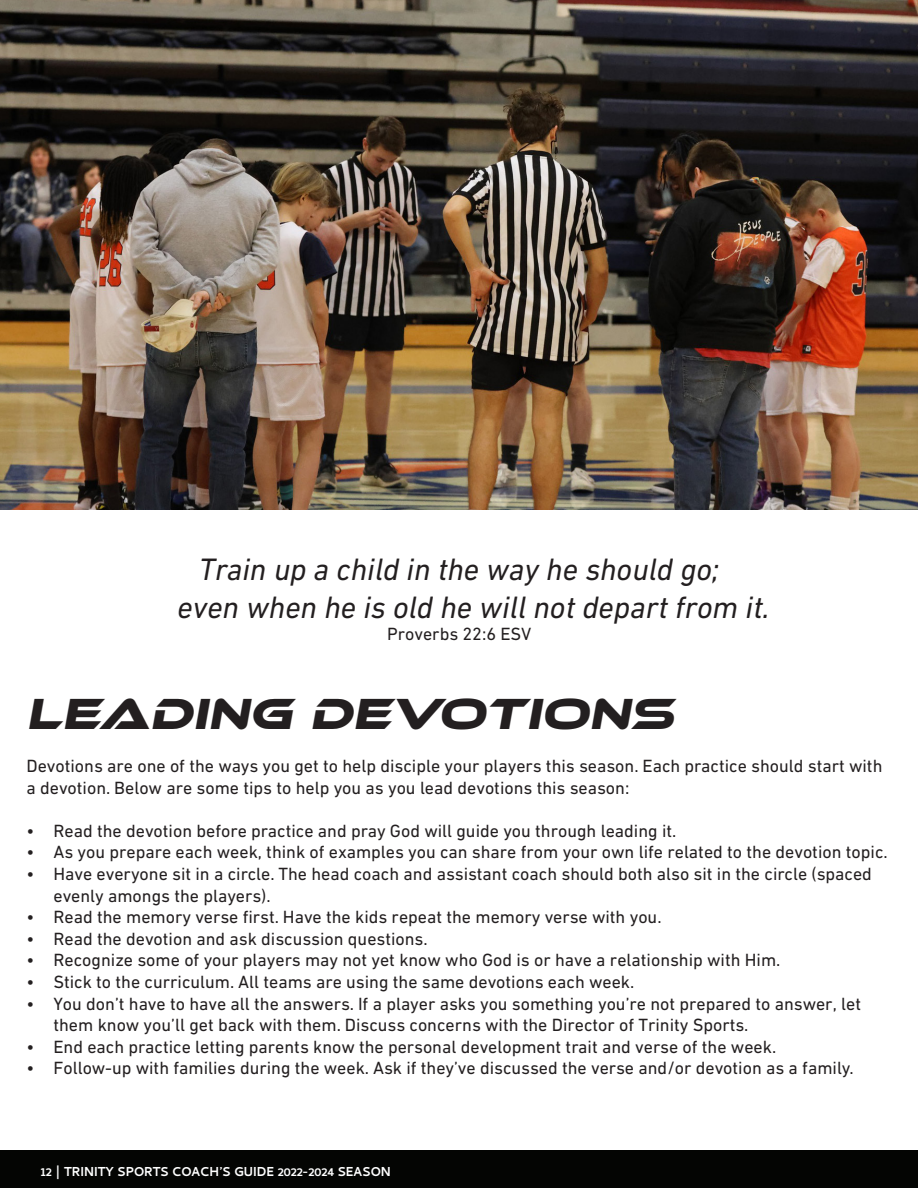
<style>
.page{position:relative;width:918px;height:1188px;background:#fff}
.page>*{position:absolute;margin:0;border:0;box-sizing:border-box;transform-origin:0 0}
.HEADERS__ETHNOCENTRIC{font:italic 45px "Ethnocentric Rg";color:#231f20}
.Body_Copy{font:italic 31.5px "DIN Next CYR";color:#231f20}
.Body_Copy-2{font:18px/21.6px "DIN Next CYR";color:#231f20}
.t1{font:700 16.5px "Cambay Devanagari";color:#fff}
</style>
<div class="page">
<div style="left:0;top:1150px;width:918px;height:38px;background:#040503"></div>
<img style="left:0;top:0;width:918px;height:510px">
<p class="Body_Copy" style="left:199px;top:552px;width:522px">Train up a child in the way he should go;</p>
<p class="Body_Copy" style="left:178px;top:589px;width:594px">even when he is old he will not depart from it.</p>
<p class="Body_Copy-2" style="left:387px;top:623px;width:146px">Proverbs 22:6 ESV</p>
<p class="HEADERS__ETHNOCENTRIC" style="left:26px;top:687px;width:649px">LEADING DEVOTIONS</p>
<p class="Body_Copy-2" style="left:26px;top:755px;width:857px">Devotions are one of the ways you get to help disciple your players this season. Each practice should start with a devotion. Below are some tips to help you as you lead devotions this season:</p>
<p class="Body_Copy-2" style="left:26px;top:820px;width:652px">• Read the devotion before practice and pray God will guide you through leading it.</p>
<p class="Body_Copy-2" style="left:26px;top:841px;width:863px">• As you prepare each week, think of examples you can share from your own life related to the devotion topic.</p>
<p class="Body_Copy-2" style="left:53px;top:863px;width:820px;text-indent:-27px">• Have everyone sit in a circle. The head coach and assistant coach should both also sit in the circle (spaced evenly amongs the players).</p>
<p class="Body_Copy-2" style="left:26px;top:906px;width:637px">• Read the memory verse first. Have the kids repeat the memory verse with you.</p>
<p class="Body_Copy-2" style="left:26px;top:928px;width:403px">• Read the devotion and ask discussion questions.</p>
<p class="Body_Copy-2" style="left:26px;top:949px;width:756px">• Recognize some of your players may not yet know who God is or have a relationship with Him.</p>
<p class="Body_Copy-2" style="left:26px;top:971px;width:609px">• Stick to the curriculum. All teams are using the same devotions each week.</p>
<p class="Body_Copy-2" style="left:53px;top:992px;width:809px;text-indent:-27px">• You don’t have to have all the answers. If a player asks you something you’re not prepared to answer, let them know you’ll get back with them. Discuss concerns with the Director of Trinity Sports.</p>
<p class="Body_Copy-2" style="left:26px;top:1036px;width:751px">• End each practice letting parents know the personal development trait and verse of the week.</p>
<p class="Body_Copy-2" style="left:26px;top:1057px;width:829px">• Follow-up with families during the week. Ask if they’ve discussed the verse and/or devotion as a family.</p>
<p class="t1" style="left:41px;top:1161px;width:352px">12 | TRINITY SPORTS COACH’S GUIDE 2022-2024 SEASON</p>
</div>
